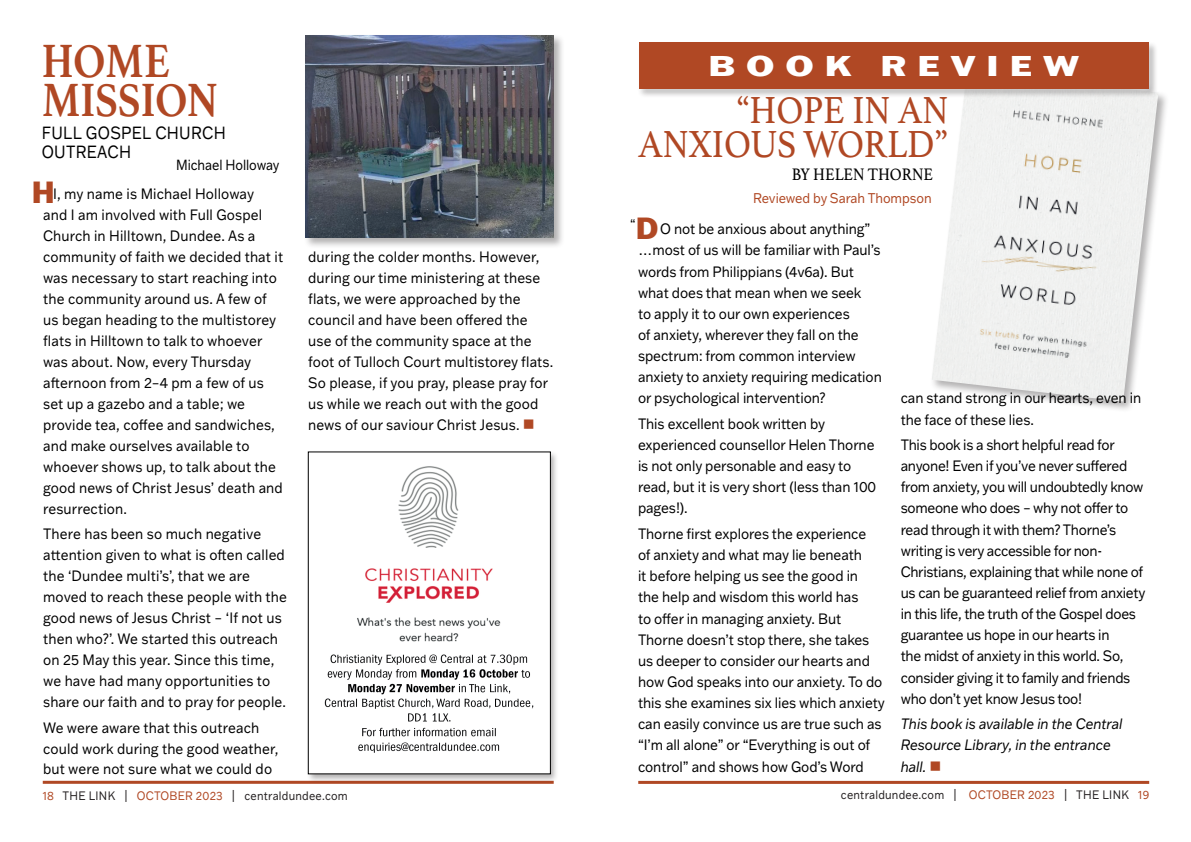
<style>
.page{position:relative;width:1191px;height:842px;background:#fff}
.page>*{position:absolute;margin:0;border:0;box-sizing:border-box;transform-origin:0 0}
.t1{font:700 49px/39px "Athelas";letter-spacing:-.005em;color:#b04824;scale:.88 1}
.t2{font:39.6px/33.4px "Athelas";letter-spacing:-.005em;color:#b04824;text-align:right;scale:.91 1}
.t3{font:800 30px "Franklin Gothic ATF";color:#b04824}
.t4{font:800 28px "Franklin Gothic ATF";letter-spacing:.3em;color:#fff;scale:1.29 1}
.t5{font:17.5px "Athelas";letter-spacing:-.005em;color:#000;scale:.91 1}
.t6{font:17.3px/19px "Franklin Gothic ATF";letter-spacing:.02em;color:#000;scale:.87 1}
.t7{font:14.7px/21.1px "Franklin Gothic ATF";letter-spacing:-.005em;color:#000;scale:.91 1}
.t8{font:italic 14.7px/21.1px "Franklin Gothic ATF";letter-spacing:-.005em;color:#000;scale:.91 1}
.t9{font:14.4px "Franklin Gothic ATF";letter-spacing:-.005em;color:#000;scale:.88 1}
.t10{font:13.8px "Franklin Gothic ATF";letter-spacing:-.005em;color:#b04824;scale:.91 1}
.t11{font:13.8px "Franklin Gothic ATF";color:#000;scale:.91 1}
.t12{font:12px "Franklin Gothic ATF";letter-spacing:.02em;color:#231f20;scale:.9 1}
.s1{color:#b04824}
.s2{font-weight:800;font-size:30px;color:#b04824}
.s3{color:#fff}
</style>
<div class="page">
<div style="left:304px;top:33px;width:261px;height:216px;background:#231f20;opacity:.35"></div>
<img style="left:305px;top:35px;width:249px;height:203px">
<div style="left:930px;top:69px;width:239px;height:344px;background:#231f20;opacity:.35"></div>
<img style="left:931px;top:71px;width:227px;height:331px">
<hr style="left:43px;top:781px;width:511px;height:3px;background:#b04824">
<hr style="left:638px;top:781px;width:511px;height:3px;background:#b04824">
<div style="left:637px;top:41px;width:520px;height:57px;background:#231f20;opacity:.35"></div>
<div style="left:632px;top:36px;width:523px;height:59px;background:#fff;opacity:.75"></div>
<div style="left:638px;top:43px;width:510px;height:46px;background:#b04824"></div>
<div style="left:307px;top:450px;width:252px;height:333px;background:#231f20;opacity:.35"></div>
<img style="left:310px;top:454px;width:238px;height:318px">
<h1 class="t1" style="left:42px;top:40px;width:202px">HOME<br>MISSION</h1>
<p class="t6" style="left:42px;top:123px;width:213px">FULL GOSPEL CHURCH<br>OUTREACH</p>
<p class="t9" style="left:176px;top:155px;width:119px">Michael Holloway</p>
<h3 class="t3" style="left:32px;top:171px;width:24px">H</h3>
<p class="t7" style="left:43px;top:182px;width:265px;text-indent:10px">I, my name is Michael Holloway<br>and I am involved with Full Gospel<br>Church in Hilltown, Dundee. As a community of faith we decided that it was necessary to start reaching into the community around us. A few of us began heading to the multistorey flats in Hilltown to talk to whoever was about. Now, every Thursday afternoon from 2–4 pm a few of us set up a gazebo and a table; we provide tea, coffee and sandwiches, and make ourselves available to whoever shows up, to talk about the good news of Christ Jesus’ death and resurrection.</p>
<p class="t7" style="left:43px;top:523px;width:269px">There has been so much negative attention given to what is often called the ‘Dundee multi’s’, that we are moved to reach these people with the good news of Jesus Christ – ‘If not us then who?’. We started this outreach on 25 May this year. Since this time, we have had many opportunities to share our faith and to pray for people.</p>
<p class="t7" style="left:43px;top:716px;width:260px">We were aware that this outreach could work during the good weather, but were not sure what we could do</p>
<p class="t7" style="left:308px;top:245px;width:271px">during the colder months. However, during our time ministering at these flats, we were approached by the council and have been offered the use of the community space at the foot of Tulloch Court multistorey flats.<br>So please, if you pray, please pray for us while we reach out with the good news of our saviour Christ Jesus. <span class="s1">■</span></p>
<h3 class="t4" style="left:708px;top:47px;width:289px">BOOK REVIEW</h3>
<h2 class="t2" style="left:638px;top:92px;width:342px">“HOPE IN AN<br>ANXIOUS WORLD”</h2>
<p class="t5" style="left:791px;top:160px;width:157px">BY HELEN THORNE</p>
<p class="t10" style="left:753px;top:189px;width:198px">Reviewed by Sarah Thompson</p>
<p class="t11" style="left:630px;top:214px;width:33px">“<span class="s2">D</span></p>
<p class="t7" style="left:638px;top:218px;width:269px;text-indent:22px">O not be anxious about anything” …most of us will be familiar with Paul’s words from Philippians (4v6a). But what does that mean when we seek<br>to apply it to our own experiences<br>of anxiety, wherever they fall on the spectrum: from common interview anxiety to anxiety requiring medication or psychological intervention?</p>
<p class="t7" style="left:638px;top:413px;width:263px">This excellent book written by experienced counsellor Helen Thorne is not only personable and easy to read, but it is very short (less than 100 pages!).</p>
<p class="t7" style="left:638px;top:523px;width:273px">Thorne first explores the experience<br>of anxiety and what may lie beneath<br>it before helping us see the good in<br>the help and wisdom this world has<br>to offer in managing anxiety. But Thorne doesn’t stop there, she takes us deeper to consider our hearts and how God speaks into our anxiety. To do this she examines six lies which anxiety can easily convince us are true such as “I’m all alone” or “Everything is out of control” and shows how God’s Word</p>
<p class="t7" style="left:900px;top:387px;width:266px">can stand strong in our hearts, even in the face of these lies.</p>
<p class="t7" style="left:900px;top:434px;width:270px">This book is a short helpful read for anyone! Even if you’ve never suffered from anxiety, you will undoubtedly know someone who does – why not offer to read through it with them? Thorne’s writing is very accessible for non-Christians, explaining that while none of us can be guaranteed relief from anxiety in this life, the truth of the Gospel does guarantee us hope in our hearts in<br>the midst of anxiety in this world. So, consider giving it to family and friends who don’t yet know Jesus too!</p>
<p class="t8" style="left:900px;top:713px;width:245px">This book is available in the Central<br>Resource Library, in the entrance hall. <span class="s1">■</span></p>
<p class="t12" style="left:43px;top:787px;width:340px"><span class="s1">18</span> THE LINK | <span class="s1">OCTOBER 2023</span> | centraldundee.com</p>
<p class="t12" style="left:841px;top:787px;width:344px">centraldundee.com <span class="s3">|</span> <span class="s1">OCTOBER 2023</span> <span class="s3">|</span> THE LINK <span class="s1">19</span></p>
</div>
